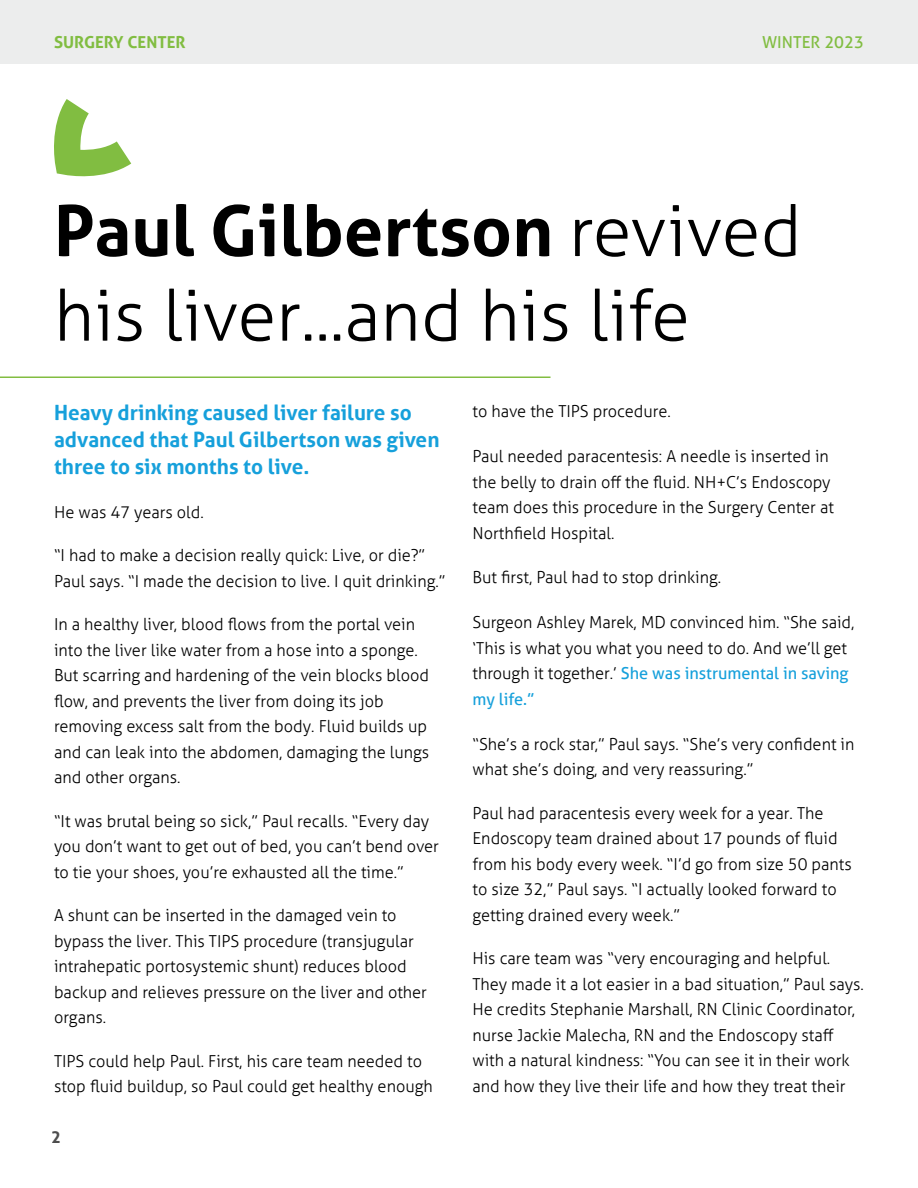
<style>
.page{position:relative;width:918px;height:1188px;background:#fff}
.page>*{position:absolute;margin:0;border:0;box-sizing:border-box;transform-origin:0 0}
.t1{font:300 70.5px/84.6px "Aller";color:#000}
.t2{font:700 21px/27px "Aller";color:#16a0db}
.t3{font:300 16.5px/25.5px "Aller";color:#000}
.t4{font:700 16.5px "Aller";color:#81bd41}
.t5{font:16.5px "Aller";color:#81bd41}
.t6{font:700 16.5px "Aller";color:#000}
.s1{font-weight:700}
.s2{font-weight:400;color:#16a0db}
</style>
<div class="page">
<hr style="left:0;top:376px;width:550px;height:2px;background:#82bd41">
<svg style="left:54px;top:99px;width:77px;height:78px"></svg>
<div style="left:0;top:0;width:918px;height:64px;background:#eceded"></div>
<p class="t4" style="left:54px;top:32px;width:133px">SURGERY CENTER</p>
<p class="t5" style="left:762px;top:32px;width:103px">WINTER 2023</p>
<h1 class="t1" style="left:54px;top:189px;width:749px"><span class="s1">Paul Gilbertson</span> revived his liver...and his life</h1>
<p class="t2" style="left:54px;top:399px;width:387px">Heavy drinking caused liver failure so advanced that Paul Gilbertson was given three to six months to live.</p>
<p class="t3" style="left:54px;top:499px;width:151px">He was 47 years old.</p>
<p class="t3" style="left:54px;top:543px;width:393px">“I had to make a decision really quick: Live, or die?”<br>Paul says. “I made the decision to live. I quit drinking.”</p>
<p class="t3" style="left:54px;top:612px;width:377px">In a healthy liver, blood flows from the portal vein into the liver like water from a hose into a sponge.<br>But scarring and hardening of the vein blocks blood flow, and prevents the liver from doing its job removing excess salt from the body. Fluid builds up and can leak into the abdomen, damaging the lungs and other organs.</p>
<p class="t3" style="left:54px;top:808px;width:386px">“It was brutal being so sick,” Paul recalls. “Every day you don’t want to get out of bed, you can’t bend over to tie your shoes, you’re exhausted all the time.”</p>
<p class="t3" style="left:54px;top:903px;width:375px">A shunt can be inserted in the damaged vein to bypass the liver. This TIPS procedure (transjugular intrahepatic portosystemic shunt) reduces blood backup and relieves pressure on the liver and other organs.</p>
<p class="t3" style="left:54px;top:1048px;width:380px">TIPS could help Paul. First, his care team needed to stop fluid buildup, so Paul could get healthy enough</p>
<p class="t6" style="left:52px;top:1127px;width:11px">2</p>
<p class="t3" style="left:473px;top:398px;width:200px">to have the TIPS procedure.</p>
<p class="t3" style="left:473px;top:443px;width:363px">Paul needed paracentesis: A needle is inserted in the belly to drain off the fluid. NH+C’s Endoscopy team does this procedure in the Surgery Center at Northfield Hospital.</p>
<p class="t3" style="left:473px;top:565px;width:250px">But first, Paul had to stop drinking.</p>
<p class="t3" style="left:473px;top:610px;width:384px">Surgeon Ashley Marek, MD convinced him. “She said, ‘This is what you what you need to do. And we’ll get through it together.’ <span class="s2">She was instrumental in saving my life.”</span></p>
<p class="t3" style="left:473px;top:731px;width:383px">“She’s a rock star,” Paul says. “She’s very confident in what she’s doing, and very reassuring.”</p>
<p class="t3" style="left:473px;top:800px;width:381px">Paul had paracentesis every week for a year. The Endoscopy team drained about 17 pounds of fluid from his body every week. “I’d go from size 50 pants to size 32,” Paul says. “I actually looked forward to getting drained every week.”</p>
<p class="t3" style="left:473px;top:946px;width:393px">His care team was “very encouraging and helpful.<br>They made it a lot easier in a bad situation,” Paul says.<br>He credits Stephanie Marshall, RN Clinic Coordinator, nurse Jackie Malecha, RN and the Endoscopy staff with a natural kindness: “You can see it in their work and how they live their life and how they treat their</p>
</div>
